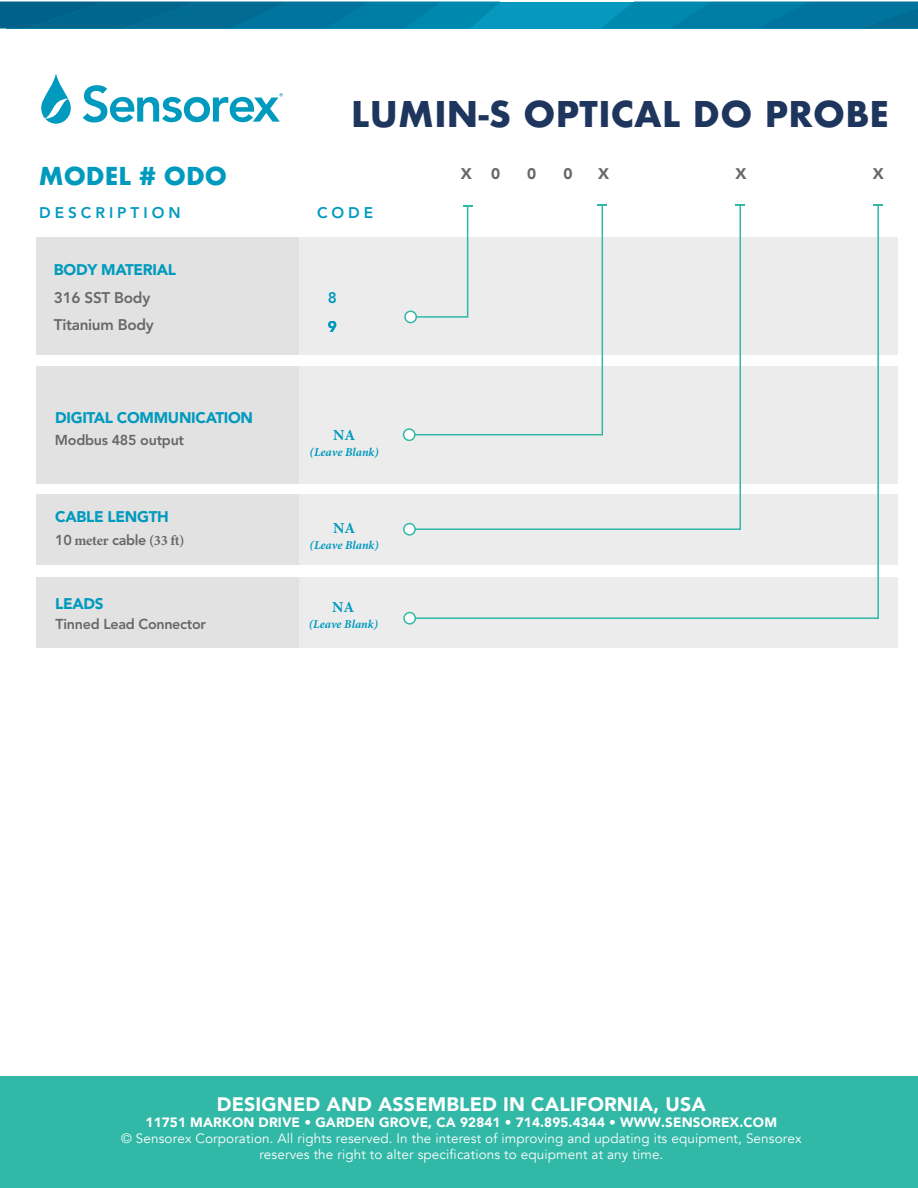
<style>
.page{position:relative;width:918px;height:1188px;background:#fff}
.page>*{position:absolute;margin:0;border:0;box-sizing:border-box;transform-origin:0 0}
.t1{font:700 34.5px "Futura";letter-spacing:.01em;color:#1e355e}
.t2{font:700 24px "Futura";color:#009abe}
.t3{font:900 19.5px "Avenir";letter-spacing:.01em;color:#fff}
.t4{font:900 15.3px "Avenir LT Std";letter-spacing:-.02em;color:#009abe}
.t5{font:800 15.3px/27.6px "Avenir LT Std";letter-spacing:-.02em;color:#696867}
.t6{font:800 15.3px "Avenir LT Std";letter-spacing:.26em;color:#009abe}
.t7{font:900 15.3px "Avenir LT Std";color:#696867}
.t8{font:700 15.3px "Minion Pro";color:#009abe}
.t9{font:800 14.25px "Avenir LT Std";letter-spacing:-.02em;color:#696867}
.t10{font:700 14.25px "Minion Pro";letter-spacing:-.02em;color:#696867}
.t11{font:13.5px/16.2px "Avenir";letter-spacing:.01em;color:#fff;text-align:center}
.t12{font:900 13.5px "Avenir";letter-spacing:.01em;color:#fff}
.t13{font:italic 700 12px "Minion Pro";color:#009abe}
.s1{font-family:"Avenir LT Std";font-weight:800}
</style>
<div class="page">
<div style="left:36px;top:237px;width:862px;height:118px;background:#edeced"></div>
<div style="left:36px;top:237px;width:262px;height:118px;background:#e2e2e2"></div>
<div style="left:36px;top:494px;width:862px;height:71px;background:#edeced"></div>
<div style="left:36px;top:494px;width:262px;height:71px;background:#e2e2e2"></div>
<div style="left:36px;top:577px;width:862px;height:71px;background:#edeced"></div>
<div style="left:36px;top:577px;width:262px;height:71px;background:#e2e2e2"></div>
<div style="left:36px;top:367px;width:862px;height:117px;background:#edeced"></div>
<div style="left:36px;top:367px;width:262px;height:117px;background:#e2e2e2"></div>
<div style="left:6px;top:2px;width:912px;height:27px;background:#0698be"></div>
<svg style="left:0;top:2px;width:499px;height:27px"></svg>
<svg style="left:602px;top:2px;width:316px;height:27px"></svg>
<div style="left:0;top:1077px;width:918px;height:111px;background:#31b8a6"></div>
<svg style="left:403px;top:428px;width:5px;height:13px"></svg>
<svg style="left:403px;top:523px;width:5px;height:13px"></svg>
<svg style="left:408px;top:204px;width:472px;height:415px"></svg>
<svg style="left:403px;top:612px;width:13px;height:13px"></svg>
<svg style="left:41px;top:74px;width:30px;height:50px"></svg>
<svg style="left:83px;top:85px;width:200px;height:38px"></svg>
<h1 class="t1" style="left:351px;top:89px;width:540px">LUMIN-S OPTICAL DO PROBE</h1>
<h2 class="t2" style="left:39px;top:158px;width:190px">MODEL # ODO</h2>
<p class="t7" style="left:461px;top:165px;width:41px">X 0</p>
<p class="t7" style="left:527px;top:165px;width:11px">0</p>
<p class="t7" style="left:563px;top:165px;width:11px">0</p>
<p class="t7" style="left:598px;top:165px;width:13px">X</p>
<p class="t7" style="left:735px;top:165px;width:13px">X</p>
<p class="t7" style="left:873px;top:165px;width:13px">X</p>
<p class="t6" style="left:39px;top:203px;width:143px">DESCRIPTION</p>
<p class="t6" style="left:317px;top:203px;width:58px">CODE</p>
<p class="t4" style="left:54px;top:260px;width:124px">BODY MATERIAL</p>
<p class="t5" style="left:54px;top:284px;width:101px">316 SST Body<br>Titanium Body</p>
<p class="t4" style="left:55px;top:408px;width:199px">DIGITAL COMMUNICATION</p>
<p class="t9" style="left:55px;top:432px;width:131px">Modbus 485 output</p>
<p class="t4" style="left:55px;top:508px;width:115px">CABLE LENGTH</p>
<p class="t10" style="left:55px;top:530px;width:131px"><span class="s1">10</span> meter <span class="s1">cable</span> (33 ft)</p>
<p class="t4" style="left:55px;top:594px;width:50px">LEADS</p>
<p class="t9" style="left:56px;top:616px;width:152px">Tinned Lead Connector</p>
<p class="t6" style="left:328px;top:289px;width:11px">8</p>
<p class="t6" style="left:328px;top:317px;width:11px">9</p>
<p class="t8" style="left:333px;top:424px;width:24px">NA</p>
<p class="t13" style="left:310px;top:444px;width:71px">(Leave Blank)</p>
<p class="t8" style="left:333px;top:517px;width:24px">NA</p>
<p class="t13" style="left:310px;top:536px;width:71px">(Leave Blank)</p>
<p class="t8" style="left:332px;top:597px;width:24px">NA</p>
<p class="t13" style="left:309px;top:616px;width:71px">(Leave Blank)</p>
<h3 class="t3" style="left:217px;top:1087px;width:491px">DESIGNED AND ASSEMBLED IN CALIFORNIA, USA</h3>
<p class="t12" style="left:146px;top:1111px;width:633px">11751 MARKON DRIVE • GARDEN GROVE, CA 92841 • 714.895.4344 • WWW.SENSOREX.COM</p>
<p class="t11" style="left:121px;top:1131px;width:682px">© Sensorex Corporation. All rights reserved. In the interest of improving and updating its equipment, Sensorex reserves the right to alter specifications to equipment at any time.</p>
</div>
